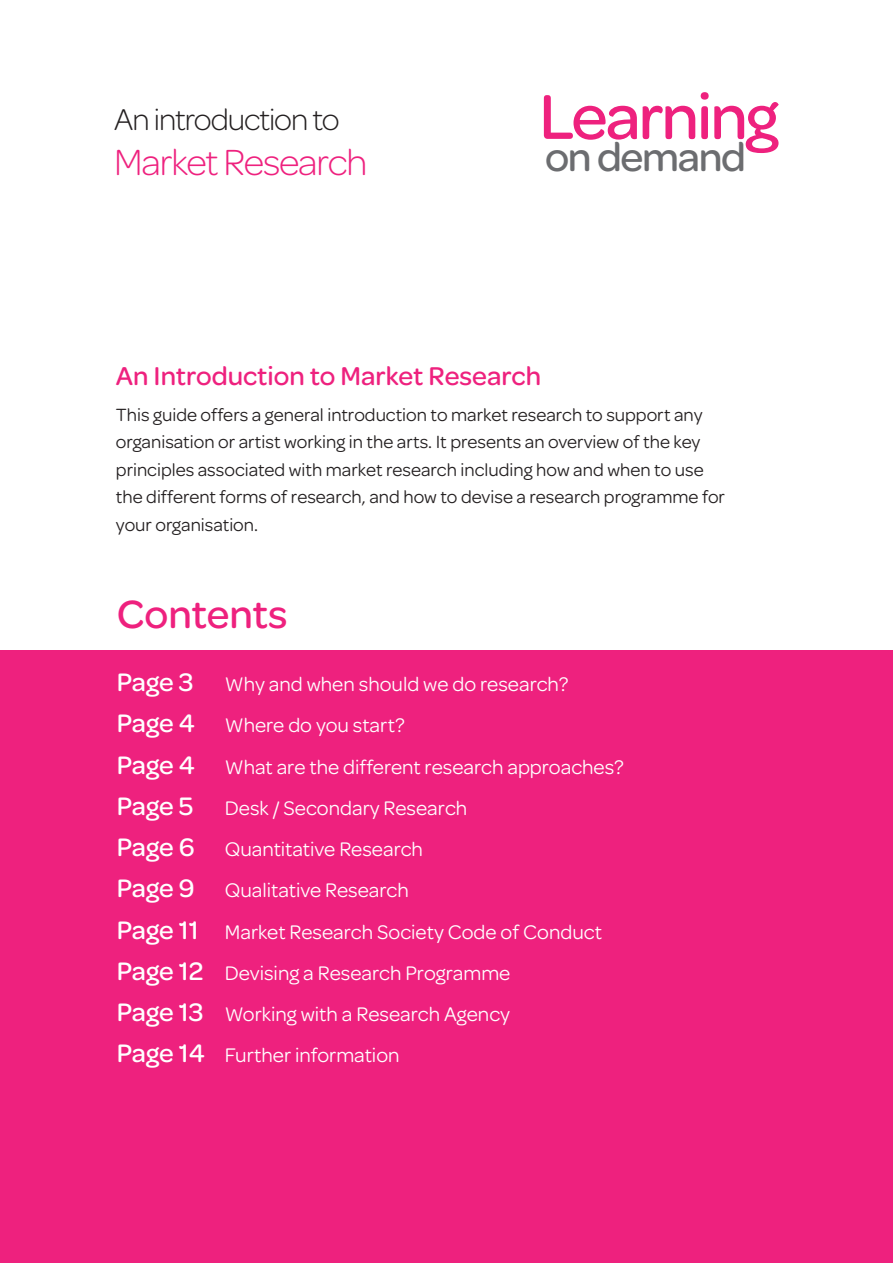
<style>
.page{position:relative;width:893px;height:1263px;background:#fff}
.page>*{position:absolute;margin:0;border:0;box-sizing:border-box;transform-origin:0 0}
.t1{font:500 67.2px "Omnes";letter-spacing:-.03em;color:#ee217e}
.t2{font:500 42.6px "Omnes";letter-spacing:-.03em;color:#6c6d70}
.t3{font:500 42px "Omnes";color:#ee217e}
.t4{font:300 38.85px "Omnes";letter-spacing:-.03em;color:#ee217e}
.t5{font:300 31.95px "Omnes";letter-spacing:-.03em;color:#231f20}
.t6{font:500 27.45px "Omnes";color:#ee217e}
.t7{font:21px/41.2px "Omnes";color:#fff}
.t8{font:18.9px/27.5px "Omnes";color:#231f20}
.s1{font-weight:500;font-size:27px}
</style>
<div class="page">
<div style="left:0;top:650px;width:893px;height:613px;background:#ee217e"></div>
<h3 class="t5" style="left:114px;top:109px;width:227px">An introduction to</h3>
<h3 class="t4" style="left:114px;top:148px;width:255px">Market Research</h3>
<h1 class="t1" style="left:539px;top:93px;width:241px">Learning</h1>
<h2 class="t2" style="left:545px;top:142px;width:203px">on demand</h2>
<h3 class="t6" style="left:116px;top:366px;width:427px">An Introduction to Market Research</h3>
<p class="t8" style="left:116px;top:403px;width:610px">This guide offers a general introduction to market research to support any organisation or artist working in the arts. It presents an overview of the key principles associated with market research including how and when to use the different forms of research, and how to devise a research programme for your organisation.</p>
<h3 class="t3" style="left:117px;top:599px;width:172px">Contents</h3>
<p class="t7" style="left:117px;top:665px;width:509px"><span class="s1">Page 3</span> Why and when should we do research?<br><span class="s1">Page 4</span> Where do you start?<br><span class="s1">Page 4</span> What are the different research approaches?<br><span class="s1">Page 5</span> Desk / Secondary Research<br><span class="s1">Page 6</span> Quantitative Research<br><span class="s1">Page 9</span> Qualitative Research<br><span class="s1">Page 11</span> Market Research Society Code of Conduct <span class="s1">Page 12</span> Devising a Research Programme<br><span class="s1">Page 13</span> Working with a Research Agency<br><span class="s1">Page 14</span> Further information</p>
</div>
